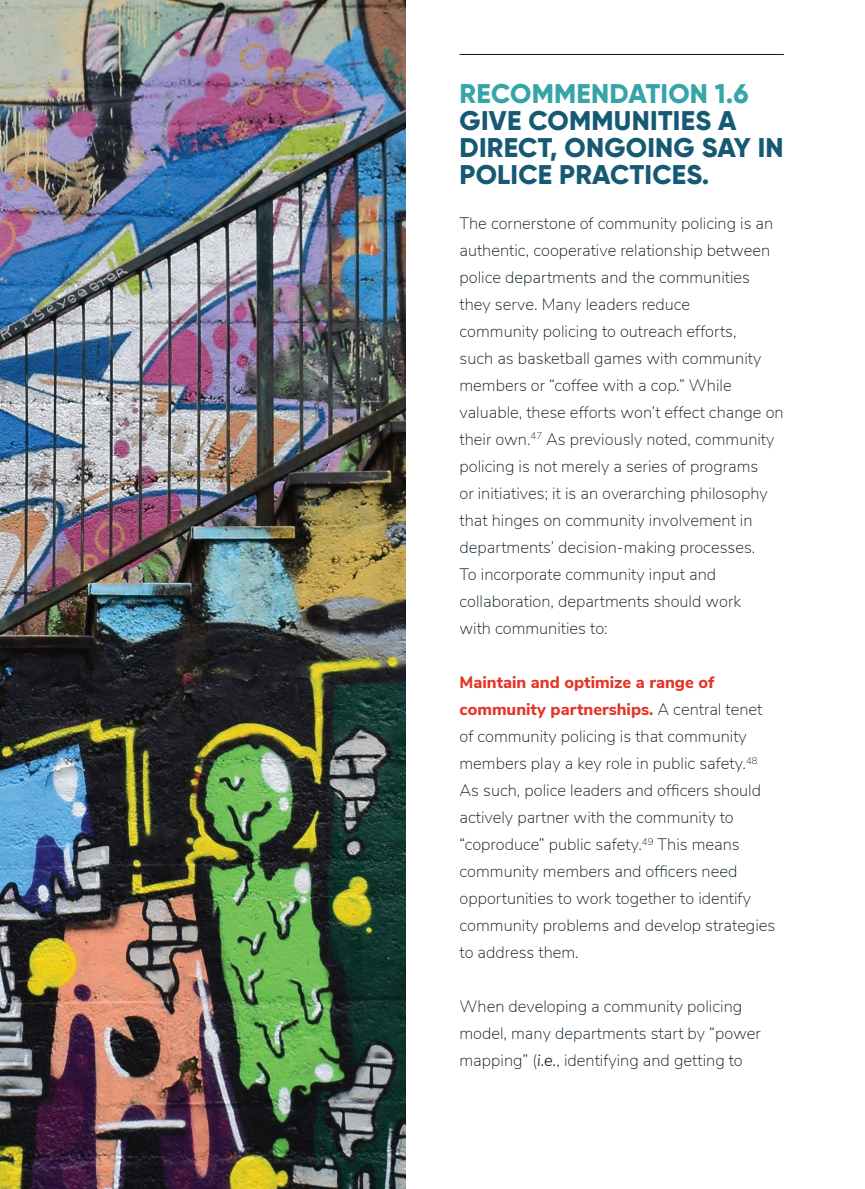
<style>
.page{position:relative;width:865px;height:1189px;background:#fff}
.page>*{position:absolute;margin:0;border:0;box-sizing:border-box;transform-origin:0 0}
.Recommendation{font:800 27px/27px "Gilroy";letter-spacing:.01em;color:#165972}
.Recommendation-2{font:800 27px "Gilroy";letter-spacing:.01em;color:#35a5a7}
.Body_Copy{font:200 16.5px/27px "Nunito Sans";color:#0a1a25}
.s1{font-weight:800;color:#e53325}
.s2{font-weight:300;font-style:italic}
</style>
<div class="page">
<hr style="left:459px;top:54px;width:324px;height:1px;background:#0a1a25">
<img style="left:0;top:0;width:405px;height:1188px">
<p class="Recommendation-2" style="left:459px;top:76px;width:290px">RECOMMENDATION 1.6</p>
<p class="Recommendation" style="left:459px;top:107px;width:325px">GIVE COMMUNITIES A<br>DIRECT, ONGOING SAY IN<br>POLICE PRACTICES.</p>
<p class="Body_Copy" style="left:459px;top:209px;width:315px">The cornerstone of community policing is an authentic, cooperative relationship between police departments and the communities they serve. Many leaders reduce</p>
<p class="Body_Copy" style="left:459px;top:317px;width:325px">community policing to outreach efforts,<br>such as basketball games with community members or “coffee with a cop.” While valuable, these efforts won’t effect change on their own.<sup>47</sup> As previously noted, community policing is not merely a series of programs<br>or initiatives; it is an overarching philosophy that hinges on community involvement in departments’ decision-making processes.<br>To incorporate community input and collaboration, departments should work</p>
<p class="Body_Copy" style="left:459px;top:614px;width:150px">with communities to:</p>
<p class="Body_Copy" style="left:459px;top:668px;width:317px"><span class="s1">Maintain and optimize a range of community partnerships.</span> A central tenet of community policing is that community members play a key role in public safety.<sup>48<br></sup>As such, police leaders and officers should actively partner with the community to “coproduce” public safety.<sup>49</sup> This means community members and officers need opportunities to work together to identify community problems and develop strategies to address them.</p>
<p class="Body_Copy" style="left:459px;top:992px;width:303px">When developing a community policing model, many departments start by “power mapping” (<span class="s2">i.e.</span>, identifying and getting to</p>
</div>
